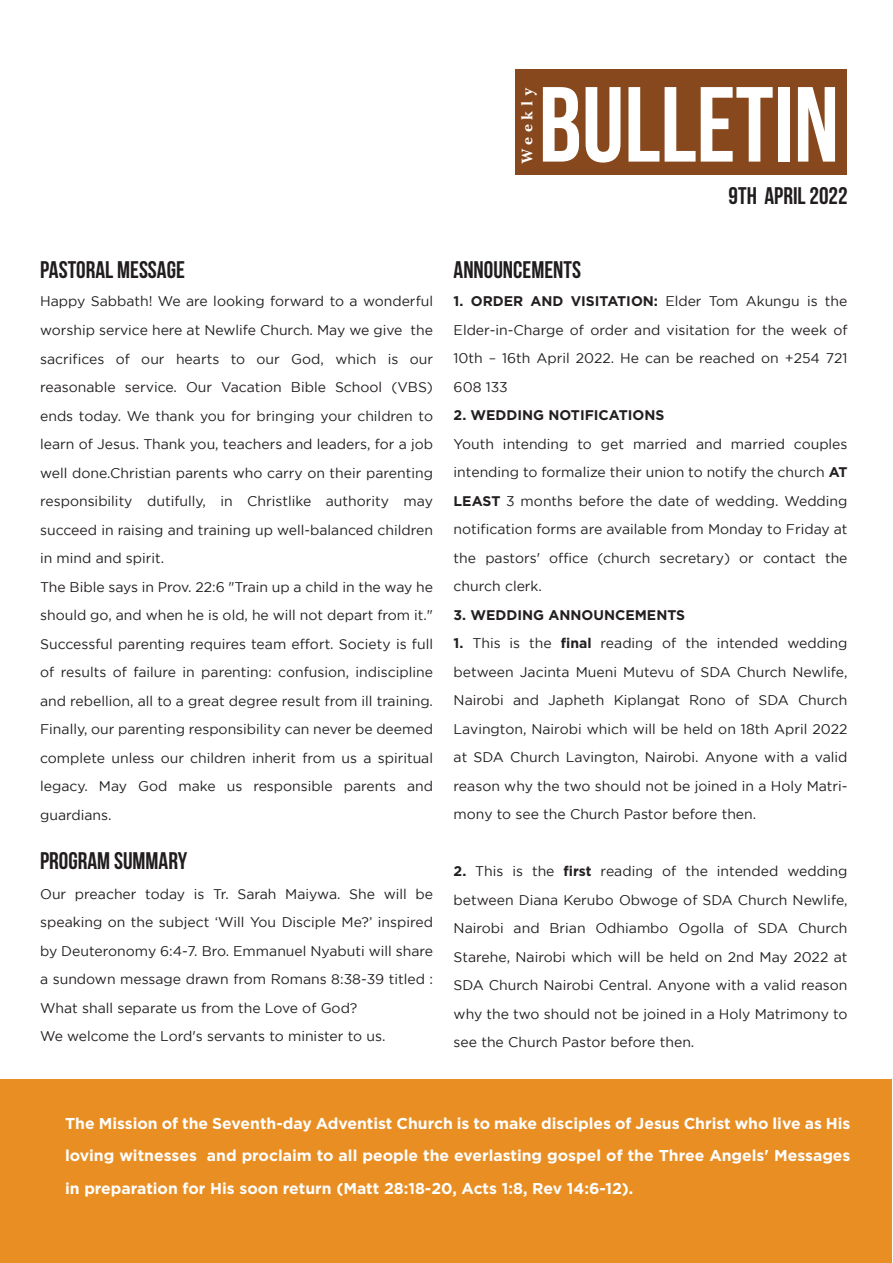
<style>
.page{position:relative;width:893px;height:1263px;background:#fff}
.page>*{position:absolute;margin:0;border:0;box-sizing:border-box;transform-origin:0 0}
.t1{font:700 106.5px "Bebas Neue";color:#fff}
.t2{font:700 24px "Bebas Neue";color:#211d1e}
.t3{font:700 15.75px/32.4px "Gotham";color:#fff;text-align:justify}
.t4{font:700 15.75px "Baskerville BT";letter-spacing:.3em;color:#fff}
.t5{font:13.95px/28.5px "Gotham";color:#231f20;text-align:justify}
.t6{font:700 13.95px "Gotham";color:#231f20}
.s1{font-weight:700}
</style>
<div class="page">
<div style="left:0;top:1080px;width:892px;height:183px;background:#e98e22"></div>
<div style="left:515px;top:70px;width:331px;height:105px;background:#87481e"></div>
<p class="t4" style="left:517px;top:164px;width:77px;rotate:-90deg">Weekly</p>
<h1 class="t1" style="left:539px;top:66px;width:302px">BULLETIN</h1>
<h2 class="t2" style="left:729px;top:183px;width:120px">9TH APRIL 2022</h2>
<h2 class="t2" style="left:40px;top:257px;width:146px">PASTORAL MESSAGE</h2>
<p class="t5" style="left:40px;top:287px;width:394px;text-align:left">Happy Sabbath! We are looking forward to a wonderful worship service here at Newlife Church. May we give the sacrifices of our hearts to our God, which is our reasonable service. Our Vacation Bible School (VBS) ends today. We thank you for bringing your children to learn of Jesus. Thank you, teachers and leaders, for a job well done.Christian parents who carry on their parenting responsibility dutifully, in Christlike authority may succeed in raising and training up well-balanced children in mind and spirit.<br>The Bible says in Prov. 22:6 "Train up a child in the way he should go, and when he is old, he will not depart from it." Successful parenting requires team effort. Society is full of results of failure in parenting: confusion, indiscipline and rebellion, all to a great degree result from ill training.<br>Finally, our parenting responsibility can never be deemed complete unless our children inherit from us a spiritual legacy. May God make us responsible parents and guardians.</p>
<h2 class="t2" style="left:40px;top:847px;width:149px">PROGRAM SUMMARY</h2>
<p class="t5" style="left:40px;top:879px;width:394px;text-align:left">Our preacher today is Tr. Sarah Maiywa. She will be speaking on the subject ‘Will You Disciple Me?’ inspired by Deuteronomy 6:4-7. Bro. Emmanuel Nyabuti will share a sundown message drawn from Romans 8:38-39 titled :<br>What shall separate us from the Love of God?<br>We welcome the Lord's servants to minister to us.</p>
<h2 class="t2" style="left:454px;top:256px;width:129px">ANNOUNCEMENTS</h2>
<p class="t5" style="left:454px;top:287px;width:395px"><span class="s1">1. ORDER AND VISITATION:</span> Elder Tom Akungu is the Elder-in-Charge of order and visitation for the week of 10th – 16th April 2022. He can be reached on +254 721<br>608 133</p>
<p class="t6" style="left:454px;top:407px;width:212px">2. WEDDING NOTIFICATIONS</p>
<p class="t5" style="left:454px;top:429px;width:395px">Youth intending to get married and married couples intending to formalize their union to notify the church <span class="s1">AT LEAST</span> 3 months before the date of wedding. Wedding notification forms are available from Monday to Friday at the pastors' office (church secretary) or contact the church clerk.</p>
<p class="t6" style="left:454px;top:607px;width:233px">3. WEDDING ANNOUNCEMENTS</p>
<p class="t5" style="left:454px;top:629px;width:395px"><span class="s1">1.</span> This is the <span class="s1">final</span> reading of the intended wedding between Jacinta Mueni Mutevu of SDA Church Newlife, Nairobi and Japheth Kiplangat Rono of SDA Church Lavington, Nairobi which will be held on 18th April 2022 at SDA Church Lavington, Nairobi. Anyone with a valid reason why the two should not be joined in a Holy Matri&shy;mony to see the Church Pastor before then.</p>
<p class="t5" style="left:454px;top:857px;width:395px"><span class="s1">2.</span> This is the <span class="s1">first</span> reading of the intended wedding between Diana Kerubo Obwoge of SDA Church Newlife, Nairobi and Brian Odhiambo Ogolla of SDA Church Starehe, Nairobi which will be held on 2nd May 2022 at SDA Church Nairobi Central. Anyone with a valid reason why the two should not be joined in a Holy Matrimony to see the Church Pastor before then.</p>
<p class="t3" style="left:65px;top:1106px;width:787px">The Mission of the Seventh-day Adventist Church is to make disciples of Jesus Christ who live as His loving witnesses and proclaim to all people the everlasting gospel of the Three Angels' Messages in preparation for His soon return (Matt 28:18-20, Acts 1:8, Rev 14:6-12).</p>
</div>
